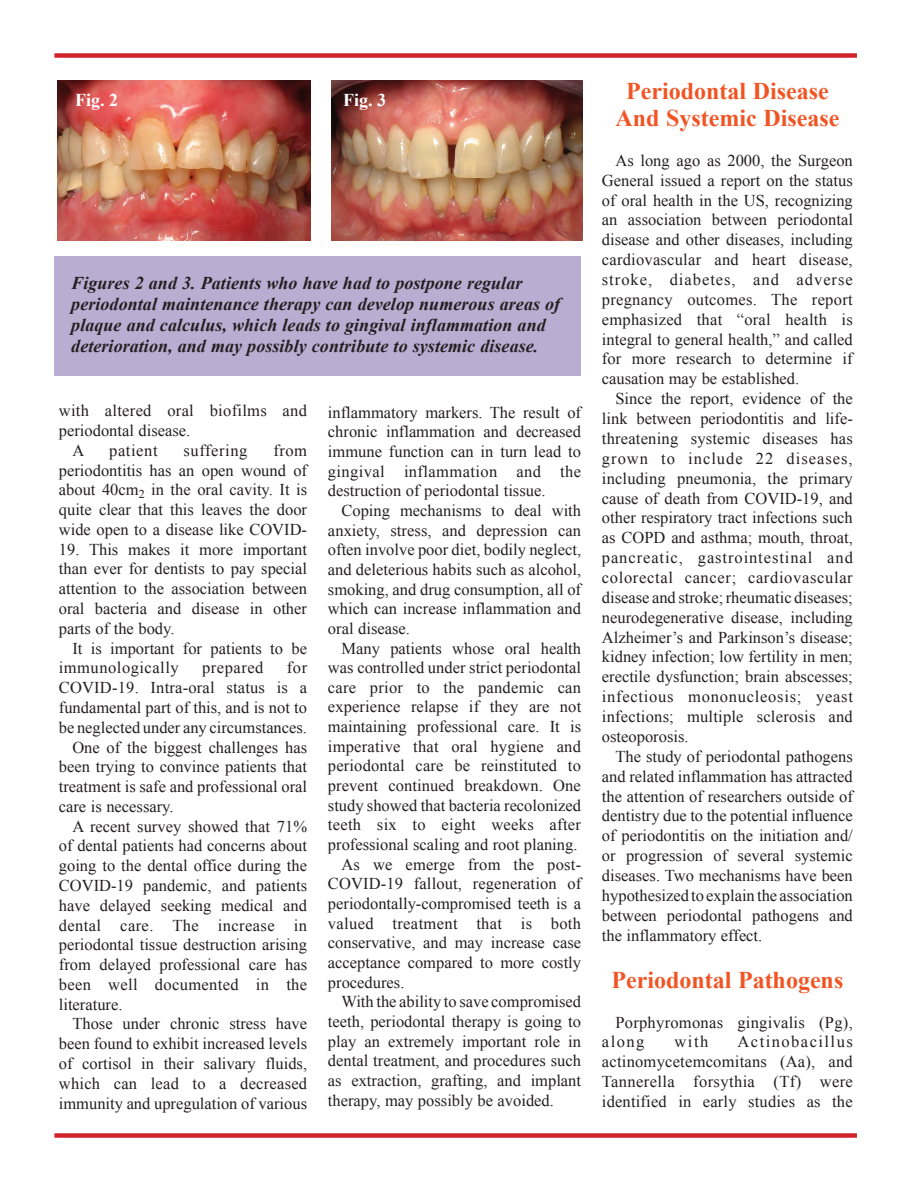
<style>
.page{position:relative;width:918px;height:1188px;background:#fff}
.page>*{position:absolute;margin:0;border:0;box-sizing:border-box;transform-origin:0 0}
.t1{font:700 24px/27.3px "Times New Roman";color:#f15422;text-align:center}
.t2{font:italic 700 18px/21px "Times New Roman";letter-spacing:.005em;color:#231f20}
.t3{font:700 18px "Times New Roman";color:#fff}
.t4{font:16.5px/19.8px "Times New Roman";color:#231f20;text-align:justify}
.t5{font:16.5px "Times New Roman";letter-spacing:.02em;color:#231f20}
.t6{font:16.5px "Times New Roman";letter-spacing:.025em;color:#231f20}
.t7{font:16.5px "Times New Roman";letter-spacing:.035em;color:#231f20}
.t8{font:16.5px "Times New Roman";letter-spacing:.03em;color:#231f20}
</style>
<div class="page">
<div style="left:54px;top:53px;width:803px;height:5px;background:#d1232a"></div>
<div style="left:54px;top:1133px;width:803px;height:5px;background:#d1232a"></div>
<img style="left:57px;top:81px;width:254px;height:159px">
<div style="left:54px;top:256px;width:527px;height:120px;background:#b9add2"></div>
<img style="left:332px;top:81px;width:251px;height:159px">
<p class="t3" style="left:75px;top:87px;width:45px">Fig. 2</p>
<p class="t3" style="left:343px;top:87px;width:45px">Fig. 3</p>
<p class="t2" style="left:71px;top:272px;width:490px">Figures 2 and 3. Patients who have had to postpone regular periodontal maintenance therapy can develop numerous areas of plaque and calculus, which leads to gingival inflammation and deterioration, and may possibly contribute to systemic disease.</p>
<p class="t5" style="left:59px;top:400px;width:250px">with altered oral biofilms and</p>
<p class="t4" style="left:59px;top:420px;width:133px">periodontal disease.</p>
<p class="t4" style="left:72px;top:440px;width:13px">A</p>
<p class="t7" style="left:109px;top:439px;width:50px">patient</p>
<p class="t7" style="left:184px;top:439px;width:65px">suffering</p>
<p class="t4" style="left:59px;top:440px;width:250px;text-indent:214px">from periodontitis has an open wound of about 40cm<sub>2</sub> in the oral cavity. It is quite clear that this leaves the door wide open to a disease like COVID-</p>
<p class="t4" style="left:59px;top:539px;width:250px">19. This makes it more important than ever for dentists to pay special attention to the association between oral bacteria and disease in other parts of the body.</p>
<p class="t4" style="left:59px;top:638px;width:250px;text-indent:13px">It is important for patients to be immunologically</p>
<p class="t8" style="left:202px;top:657px;width:63px">prepared</p>
<p class="t4" style="left:287px;top:658px;width:22px">for</p>
<p class="t4" style="left:59px;top:677px;width:250px">COVID-19. Intra-oral status is a</p>
<p class="t4" style="left:59px;top:697px;width:250px">fundamental part of this, and is not to</p>
<p class="t4" style="left:59px;top:717px;width:250px">be neglected under any circumstances.</p>
<p class="t4" style="left:72px;top:737px;width:236px">One of the biggest challenges has</p>
<p class="t4" style="left:59px;top:757px;width:250px">been trying to convince patients that</p>
<p class="t4" style="left:59px;top:776px;width:250px">treatment is safe and professional oral</p>
<p class="t4" style="left:59px;top:796px;width:116px">care is necessary.</p>
<p class="t4" style="left:72px;top:816px;width:236px">A recent survey showed that 71%</p>
<p class="t4" style="left:59px;top:836px;width:250px">of dental patients had concerns about</p>
<p class="t4" style="left:59px;top:856px;width:250px">going to the dental office during the</p>
<p class="t4" style="left:59px;top:875px;width:250px">COVID-19 pandemic, and patients</p>
<p class="t4" style="left:59px;top:895px;width:250px">have delayed seeking medical and</p>
<p class="t6" style="left:59px;top:914px;width:250px">dental care. The increase in</p>
<p class="t4" style="left:59px;top:935px;width:250px">periodontal tissue destruction arising</p>
<p class="t4" style="left:59px;top:954px;width:250px">from delayed professional care has</p>
<p class="t5" style="left:59px;top:973px;width:250px">been well documented in the</p>
<p class="t4" style="left:59px;top:994px;width:65px">literature.</p>
<p class="t4" style="left:72px;top:1014px;width:236px">Those under chronic stress have</p>
<p class="t4" style="left:59px;top:1034px;width:250px">been found to exhibit increased levels</p>
<p class="t4" style="left:59px;top:1053px;width:250px">of cortisol in their salivary fluids,</p>
<p class="t4" style="left:59px;top:1073px;width:250px">which can lead to a decreased</p>
<p class="t4" style="left:59px;top:1093px;width:250px">immunity and upregulation of various</p>
<p class="t4" style="left:328px;top:402px;width:255px">inflammatory markers. The result of chronic inflammation and decreased immune function can in turn lead to gingival inflammation and the destruction of periodontal tissue.</p>
<p class="t4" style="left:328px;top:500px;width:255px;text-indent:13px">Coping mechanisms to deal with anxiety, stress, and depression can often involve poor diet, bodily neglect, and deleterious habits such as alcohol, smoking, and drug consumption, all of which can increase inflammation and oral disease.</p>
<p class="t4" style="left:341px;top:638px;width:241px">Many patients whose oral health</p>
<p class="t4" style="left:328px;top:658px;width:255px">was controlled under strict periodontal</p>
<p class="t4" style="left:328px;top:677px;width:255px">care prior to the pandemic can</p>
<p class="t4" style="left:328px;top:697px;width:255px">experience relapse if they are not</p>
<p class="t4" style="left:328px;top:716px;width:255px">maintaining professional care. It is</p>
<p class="t4" style="left:328px;top:736px;width:254px">imperative that oral hygiene and</p>
<p class="t4" style="left:328px;top:756px;width:255px">periodontal care be reinstituted to</p>
<p class="t4" style="left:328px;top:775px;width:254px">prevent continued breakdown. One</p>
<p class="t4" style="left:328px;top:795px;width:255px">study showed that bacteria recolonized</p>
<p class="t5" style="left:328px;top:814px;width:255px">teeth six to eight weeks after</p>
<p class="t4" style="left:328px;top:834px;width:251px">professional scaling and root planing.</p>
<p class="t4" style="left:341px;top:854px;width:241px">As we emerge from the post-</p>
<p class="t4" style="left:328px;top:874px;width:255px">COVID-19 fallout, regeneration of</p>
<p class="t4" style="left:328px;top:893px;width:255px">periodontally-compromised teeth is a</p>
<p class="t6" style="left:328px;top:912px;width:255px">valued treatment that is both</p>
<p class="t4" style="left:328px;top:933px;width:255px">conservative, and may increase case</p>
<p class="t4" style="left:328px;top:952px;width:255px">acceptance compared to more costly</p>
<p class="t4" style="left:328px;top:972px;width:78px">procedures.</p>
<p class="t4" style="left:341px;top:992px;width:241px">With the ability to save compromised</p>
<p class="t4" style="left:328px;top:1011px;width:255px">teeth, periodontal therapy is going to</p>
<p class="t4" style="left:328px;top:1031px;width:255px">play an extremely important role in</p>
<p class="t4" style="left:328px;top:1051px;width:255px">dental treatment, and procedures such</p>
<p class="t4" style="left:328px;top:1070px;width:255px">as extraction, grafting, and implant</p>
<p class="t4" style="left:328px;top:1090px;width:228px">therapy, may possibly be avoided.</p>
<h1 class="t1" style="left:615px;top:76px;width:225px">Periodontal Disease<br>And Systemic Disease</h1>
<p class="t4" style="left:602px;top:150px;width:253px;text-indent:13px">As long ago as 2000, the Surgeon General issued a report on the status of oral health in the US, recognizing an association between periodontal disease and other diseases, including cardiovascular and heart disease, stroke, diabetes, and adverse pregnancy outcomes. The report emphasized that “oral health is integral to general health,” and called for more research to determine if causation may be established.</p>
<p class="t4" style="left:602px;top:389px;width:253px;text-indent:13px">Since the report, evidence of the link between periodontitis and life&shy;threatening systemic diseases has grown to include 22 diseases, including pneumonia, the primary cause of death from COVID-19, and other respiratory tract infections such as COPD and asthma; mouth, throat, pancreatic, gastrointestinal and colorectal cancer; cardiovascular disease and stroke; rheumatic diseases; neurodegenerative disease, including Alzheimer’s and Parkinson’s disease; kidney infection; low fertility in men; erectile dysfunction; brain abscesses; infectious mononucleosis; yeast infections; multiple sclerosis and osteoporosis.</p>
<p class="t4" style="left:602px;top:746px;width:252px;text-indent:13px">The study of periodontal pathogens and related inflammation has attracted the attention of researchers outside of dentistry due to the potential influence of periodontitis on the initiation and/ or progression of several systemic diseases. Two mechanisms have been hypothesized to explain the association between periodontal pathogens and the inflammatory effect.</p>
<h1 class="t1" style="left:611px;top:966px;width:233px">Periodontal Pathogens</h1>
<p class="t4" style="left:602px;top:1012px;width:252px;text-indent:13px">Porphyromonas gingivalis (Pg), along</p>
<p class="t4" style="left:602px;top:1032px;width:252px;text-indent:136px">Actinobacillus actinomycetemcomitans (Aa), and Tannerella forsythia (Tf) were identified in early studies as the</p>
<p class="t4" style="left:675px;top:1032px;width:35px">with</p>
</div>
